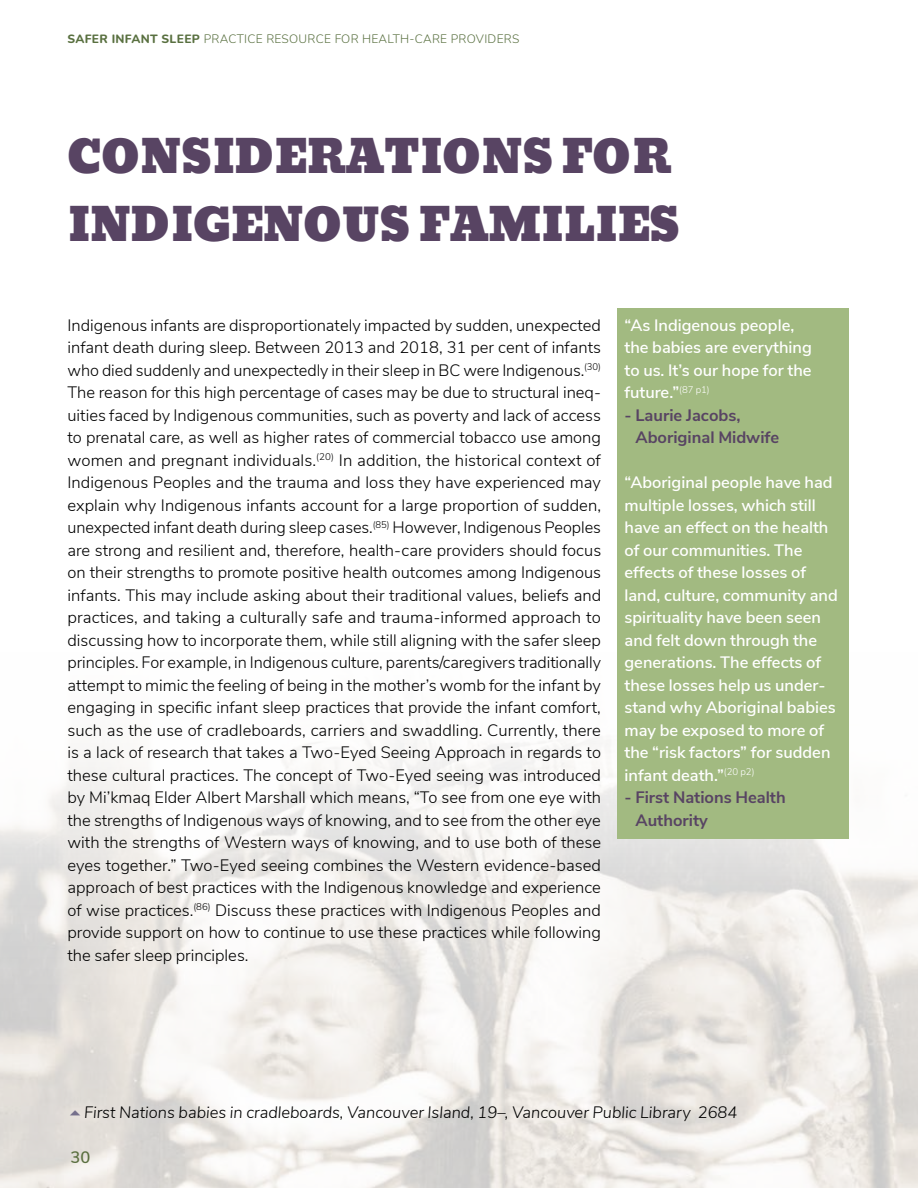
<style>
.page{position:relative;width:918px;height:1188px;background:#fff}
.page>*{position:absolute;margin:0;border:0;box-sizing:border-box;transform-origin:0 0}
.t1{font:45px/67.5px "Bevan";color:#584463}
.t2{font:300 16.5px/22.5px "Nunito Sans";color:#000;text-align:justify}
.t3{font:600 16.5px/22.5px "Nunito Sans";color:#fff}
.t4{font:italic 300 16.5px "Nunito Sans";color:#000}
.t5{font:700 16.5px/22.5px "Nunito Sans";color:#584463}
.t6{font:600 16.5px "Nunito Sans";color:#5a6f3f}
.t7{font:300 12px "Nunito";letter-spacing:.025em;color:#597040}
.s1{font-weight:800}
</style>
<div class="page">
<img style="left:0;top:308px;width:918px;height:880px">
<div style="left:618px;top:308px;width:231px;height:531px;background:#a2ba81"></div>
<svg style="left:70px;top:1110px;width:10px;height:6px"></svg>
<p class="t7" style="left:68px;top:31px;width:453px"><span class="s1">SAFER INFANT SLEEP</span> PRACTICE RESOURCE FOR HEALTH-CARE PROVIDERS</p>
<h1 class="t1" style="left:68px;top:124px;width:614px">CONSIDERATIONS FOR<br>INDIGENOUS FAMILIES</h1>
<p class="t2" style="left:67px;top:313px;width:535px">Indigenous infants are disproportionately impacted by sudden, unexpected infant death during sleep. Between 2013 and 2018, 31 per cent of infants who died suddenly and unexpectedly in their sleep in BC were Indigenous.<sup>(30)<br></sup>The reason for this high percentage of cases may be due to structural ineq&shy;uities faced by Indigenous communities, such as poverty and lack of access to prenatal care, as well as higher rates of commercial tobacco use among women and pregnant individuals.<sup>(20)</sup> In addition, the historical context of Indigenous Peoples and the trauma and loss they have experienced may explain why Indigenous infants account for a large proportion of sudden, unexpected infant death during sleep cases.<sup>(85)</sup> However, Indigenous Peoples are strong and resilient and, therefore, health-care providers should focus on their strengths to promote positive health outcomes among Indigenous infants. This may include asking about their traditional values, beliefs and practices, and taking a culturally safe and trauma-informed approach to discussing how to incorporate them, while still aligning with the safer sleep principles. For example, in Indigenous culture, parents/caregivers traditionally attempt to mimic the feeling of being in the mother’s womb for the infant by engaging in specific infant sleep practices that provide the infant comfort, such as the use of cradleboards, carriers and swaddling. Currently, there is a lack of research that takes a Two-Eyed Seeing Approach in regards to these cultural practices. The concept of Two-Eyed seeing was introduced by Mi’kmaq Elder Albert Marshall which means, “To see from one eye with the strengths of Indigenous ways of knowing, and to see from the other eye with the strengths of Western ways of knowing, and to use both of these eyes together.” Two-Eyed seeing combines the Western evidence-based approach of best practices with the Indigenous knowledge and experience of wise practices.<sup>(86)</sup> Discuss these practices with Indigenous Peoples and provide support on how to continue to use these practices while following the safer sleep principles.</p>
<p class="t3" style="left:625px;top:313px;width:189px">“As Indigenous people, the babies are everything to us. It’s our hope for the future.”<sup>(87</sup> <sup>p1)</sup></p>
<p class="t5" style="left:635px;top:403px;width:145px;text-indent:-11px">- Laurie Jacobs,<br>Aboriginal Midwife</p>
<p class="t3" style="left:625px;top:470px;width:215px">“Aboriginal people have had multiple losses, which still have an effect on the health of our communities. The effects of these losses of land, culture, community and spirituality have been seen and felt down through the generations. The effects of these losses help us under&shy;stand why Aboriginal babies may be exposed to more of the “risk factors” for sudden infant death.”<sup>(20</sup> <sup>p2)</sup></p>
<p class="t5" style="left:635px;top:785px;width:152px;text-indent:-11px">- First Nations Health<br>Authority</p>
<p class="t4" style="left:84px;top:1101px;width:655px">First Nations babies in cradleboards, Vancouver Island, 19–, Vancouver Public Library 2684</p>
<p class="t6" style="left:71px;top:1145px;width:21px">30</p>
</div>
